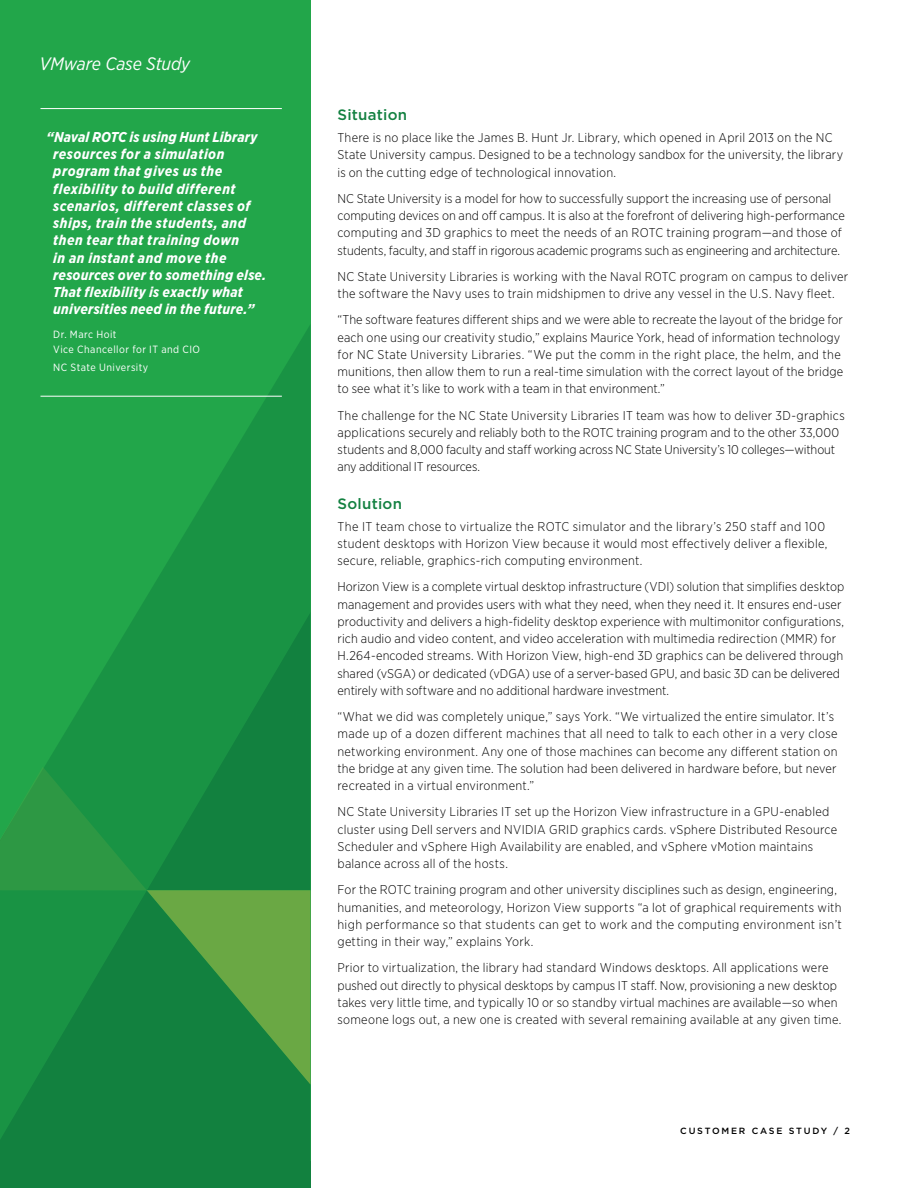
<style>
.page{position:relative;width:918px;height:1188px;background:#fff}
.page>*{position:absolute;margin:0;border:0;box-sizing:border-box;transform-origin:0 0}
.t1{font:italic 18px "Gotham Narrow";letter-spacing:-.01em;color:#fff}
.t2{font:500 15px "Gotham";letter-spacing:.02em;color:#138141}
.t3{font:italic 700 14.25px/17.2px "Gotham Narrow";letter-spacing:.03em;color:#fff}
.t4{font:300 12.75px/17.2px "Gotham Narrow";letter-spacing:.01em;color:#000}
.t5{font:10.5px/15px "Gotham Narrow";letter-spacing:.045em;color:#fff}
.t6{font:500 9px "Gotham";letter-spacing:.2em;color:#000}
</style>
<div class="page">
<div style="left:0;top:0;width:310px;height:1160px;background:#22a64a"></div>
<svg style="left:0;top:326px;width:310px;height:862px"></svg>
<svg style="left:0;top:767px;width:310px;height:318px;background:#258f41"></svg>
<hr style="left:40px;top:108px;width:242px;height:1px;background:#fff">
<hr style="left:40px;top:396px;width:242px;height:1px;background:#fff">
<h1 class="t1" style="left:39px;top:53px;width:152px">VMware Case Study</h1>
<p class="t3" style="left:53px;top:128px;width:215px;text-indent:-7px">“Naval ROTC is using Hunt Library resources for a simulation program that gives us the flexibility to build different scenarios, different classes of ships, train the students, and then tear that training down<br>in an instant and move the resources over to something else.<br>That flexibility is exactly what universities need in the future.”</p>
<p class="t5" style="left:53px;top:327px;width:148px">Dr. Marc Hoit<br>Vice Chancellor for IT and CIO</p>
<p class="t5" style="left:53px;top:359px;width:97px">NC State University</p>
<p class="t2" style="left:338px;top:105px;width:71px">Situation</p>
<p class="t4" style="left:338px;top:129px;width:507px">There is no place like the James B. Hunt Jr. Library, which opened in April 2013 on the NC<br>State University campus. Designed to be a technology sandbox for the university, the library is on the cutting edge of technological innovation.</p>
<p class="t4" style="left:338px;top:189px;width:509px">NC State University is a model for how to successfully support the increasing use of personal computing devices on and off campus. It is also at the forefront of delivering high-performance computing and 3D graphics to meet the needs of an ROTC training program—and those of students, faculty, and staff in rigorous academic programs such as engineering and architecture.</p>
<p class="t4" style="left:338px;top:267px;width:512px">NC State University Libraries is working with the Naval ROTC program on campus to deliver the software the Navy uses to train midshipmen to drive any vessel in the U.S. Navy fleet.</p>
<p class="t4" style="left:338px;top:311px;width:507px">“The software features different ships and we were able to recreate the layout of the bridge for each one using our creativity studio,” explains Maurice York, head of information technology for NC State University Libraries. “We put the comm in the right place, the helm, and the munitions, then allow them to run a real-time simulation with the correct layout of the bridge to see what it’s like to work with a team in that environment.”</p>
<p class="t4" style="left:338px;top:406px;width:509px">The challenge for the NC State University Libraries IT team was how to deliver 3D-graphics applications securely and reliably both to the ROTC training program and to the other 33,000 students and 8,000 faculty and staff working across NC State University’s 10 colleges—without any additional IT resources.</p>
<p class="t2" style="left:338px;top:494px;width:66px">Solution</p>
<p class="t4" style="left:338px;top:517px;width:491px">The IT team chose to virtualize the ROTC simulator and the library’s 250 staff and 100 student desktops with Horizon View because it would most effectively deliver a flexible, secure, reliable, graphics-rich computing environment.</p>
<p class="t4" style="left:338px;top:578px;width:508px">Horizon View is a complete virtual desktop infrastructure (VDI) solution that simplifies desktop management and provides users with what they need, when they need it. It ensures end-user productivity and delivers a high-fidelity desktop experience with multimonitor configurations, rich audio and video content, and video acceleration with multimedia redirection (MMR) for H.264-encoded streams. With Horizon View, high-end 3D graphics can be delivered through shared (vSGA) or dedicated (vDGA) use of a server-based GPU, and basic 3D can be delivered entirely with software and no additional hardware investment.</p>
<p class="t4" style="left:338px;top:708px;width:502px">“What we did was completely unique,” says York. “We virtualized the entire simulator. It’s made up of a dozen different machines that all need to talk to each other in a very close networking environment. Any one of those machines can become any different station on the bridge at any given time. The solution had been delivered in hardware before, but never recreated in a virtual environment.”</p>
<p class="t4" style="left:338px;top:803px;width:501px">NC State University Libraries IT set up the Horizon View infrastructure in a GPU-enabled cluster using Dell servers and NVIDIA GRID graphics cards. vSphere Distributed Resource Scheduler and vSphere High Availability are enabled, and vSphere vMotion maintains balance across all of the hosts.</p>
<p class="t4" style="left:338px;top:881px;width:506px">For the ROTC training program and other university disciplines such as design, engineering, humanities, and meteorology, Horizon View supports “a lot of graphical requirements with high performance so that students can get to work and the computing environment isn’t getting in their way,” explains York.</p>
<p class="t4" style="left:338px;top:959px;width:505px">Prior to virtualization, the library had standard Windows desktops. All applications were pushed out directly to physical desktops by campus IT staff. Now, provisioning a new desktop takes very little time, and typically 10 or so standby virtual machines are available—so when someone logs out, a new one is created with several remaining available at any given time.</p>
<p class="t6" style="left:680px;top:1125px;width:97px">CUSTOMER Case</p>
<p class="t6" style="left:789px;top:1125px;width:63px">Stu dy / 2</p>
</div>
